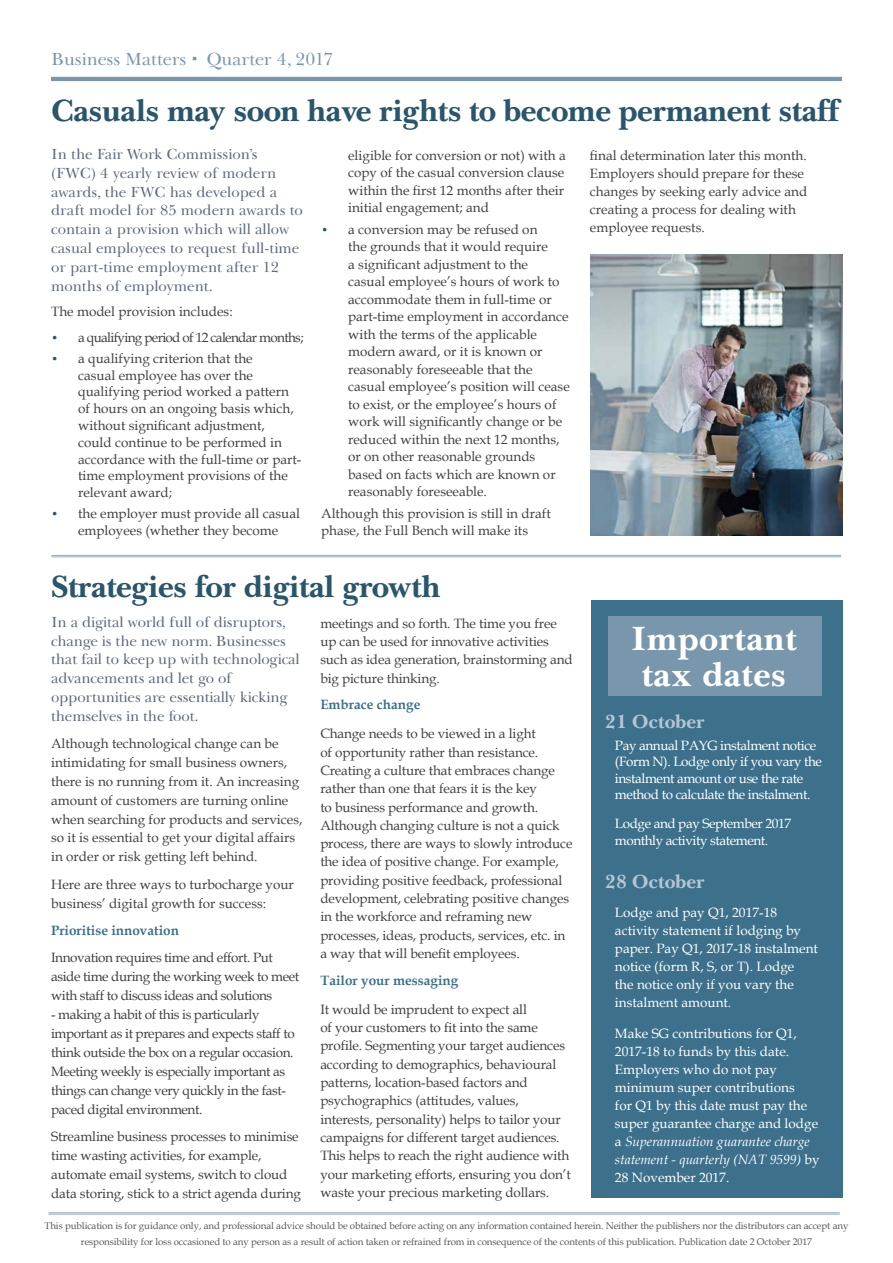
<style>
.page{position:relative;width:893px;height:1263px;background:#fff}
.page>*{position:absolute;margin:0;border:0;box-sizing:border-box;transform-origin:0 0}
.t1{font:700 34.5px/36px "Baskerville Cyr LT Std";letter-spacing:.01em;color:#fff;text-align:center}
.t2{font:700 31.5px "Baskerville Cyr LT Std";letter-spacing:-.02em;color:#2a566c}
.t3{font:700 19.5px "Baskerville Cyr LT Std";color:#b6c5d1}
.t4{font:18px "Baskerville Cyr LT Std Upright";letter-spacing:-.005em;color:#7897ac}
.t5{font:15px/18.9px "Baskerville Cyr LT Std Upright";letter-spacing:-.01em;color:#5d6a7a}
.t6{font:13.5px/18.3px "Book Antiqua";letter-spacing:-.01em;color:#414042}
.t7{font:13.5px/18px "Book Antiqua";color:#fff}
.t8{font:13.5px/18.9px "Book Antiqua";letter-spacing:-.03em;color:#414042}
.t9{font:13.5px/16.5px "Book Antiqua";letter-spacing:-.03em;color:#fff}
.t10{font:700 13.5px "Book Antiqua";color:#3c708b}
.t11{font:13.5px "Book Antiqua";letter-spacing:-.05em;color:#414042}
.t12{font:9.75px/15.9px "Book Antiqua";letter-spacing:-.01em;color:#58595b;text-align:center}
.s1{font-size:12px;color:#2a566c}
.s2{font-style:italic}
</style>
<div class="page">
<hr style="left:51px;top:77px;width:791px;height:4px;background:#7897ac">
<hr style="left:49px;top:1214px;width:790px;height:1px;background:#92acc5">
<hr style="left:49px;top:1212px;width:790px;height:1px;background:#92acc5">
<div style="left:591px;top:600px;width:252px;height:597px;background:#3c708b"></div>
<div style="left:608px;top:617px;width:214px;height:79px;background:#7897ac"></div>
<hr style="left:52px;top:556px;width:789px;height:1px;background:#92acc5">
<hr style="left:52px;top:555px;width:789px;height:1px;background:#92acc5">
<img style="left:591px;top:255px;width:252px;height:280px">
<h3 class="t4" style="left:51px;top:49px;width:284px">Business Matters Quarter 4, 2017</h3>
<h2 class="t2" style="left:51px;top:93px;width:790px">Casuals may soon have rights to become permanent staff</h2>
<p class="t5" style="left:51px;top:145px;width:253px">In the Fair Work Commission’s (FWC) 4 yearly review of modern awards, the FWC has developed a draft model for 85 modern awards to contain a provision which will allow casual employees to request full-time or part-time employment after 12 months of employment.</p>
<p class="t6" style="left:51px;top:302px;width:183px">The model provision includes:</p>
<p class="t11" style="left:51px;top:328px;width:254px"><span class="s1">•</span> a qualifying period of 12 calendar months;</p>
<p class="t6" style="left:78px;top:349px;width:225px;line-height:16.8px;text-indent:-27px"><span class="s1">•</span> a qualifying criterion that the<br>casual employee has over the qualifying period worked a pattern of hours on an ongoing basis which, without significant adjustment, could continue to be performed in accordance with the full-time or part&shy;time employment provisions of the relevant award;</p>
<p class="t6" style="left:51px;top:505px;width:250px;line-height:16.8px;text-align:center"><span class="s1">•</span> the employer must provide all casual employees (whether they become</p>
<p class="t6" style="left:348px;top:146px;width:219px;line-height:17.4px">eligible for conversion or not) with a copy of the casual conversion clause within the first 12 months after their initial engagement; and</p>
<p class="t6" style="left:348px;top:220px;width:223px;line-height:17.4px;text-indent:-27px"><span class="s1">•</span> a conversion may be refused on<br>the grounds that it would require<br>a significant adjustment to the<br>casual employee’s hours of work to accommodate them in full-time or part-time employment in accordance with the terms of the applicable modern award, or it is known or reasonably foreseeable that the casual employee’s position will cease to exist, or the employee’s hours of work will significantly change or be reduced within the next 12 months, or on other reasonable grounds based on facts which are known or reasonably foreseeable.</p>
<p class="t6" style="left:321px;top:504px;width:231px;line-height:17.4px">Although this provision is still in draft phase, the Full Bench will make its</p>
<p class="t6" style="left:590px;top:146px;width:219px">final determination later this month.<br>Employers should prepare for these changes by seeking early advice and creating a process for dealing with employee requests.</p>
<h2 class="t2" style="left:51px;top:569px;width:391px">Strategies for digital growth</h2>
<p class="t5" style="left:51px;top:613px;width:250px">In a digital world full of disruptors, change is the new norm. Businesses that fail to keep up with technological advancements and let go of opportunities are essentially kicking themselves in the foot.</p>
<p class="t6" style="left:51px;top:734px;width:253px;line-height:18.9px">Although technological change can be intimidating for small business owners, there is no running from it. An increasing amount of customers are turning online when searching for products and services, so it is essential to get your digital affairs in order or risk getting left behind.</p>
<p class="t6" style="left:51px;top:874px;width:244px;line-height:18.9px">Here are three ways to turbocharge your business’ digital growth for success:</p>
<p class="t10" style="left:51px;top:921px;width:129px">Prioritise innovation</p>
<p class="t8" style="left:51px;top:948px;width:250px">Innovation requires time and effort. Put aside time during the working week to meet with staff to discuss ideas and solutions</p>
<p class="t8" style="left:51px;top:1005px;width:245px">- making a habit of this is particularly important as it prepares and expects staff to think outside the box on a regular occasion.<br>Meeting weekly is especially important as things can change very quickly in the fast&shy;paced digital environment.</p>
<p class="t6" style="left:51px;top:1127px;width:251px;line-height:18.9px">Streamline business processes to minimise time wasting activities, for example, automate email systems, switch to cloud data storing, stick to a strict agenda during</p>
<p class="t6" style="left:320px;top:614px;width:254px">meetings and so forth. The time you free up can be used for innovative activities such as idea generation, brainstorming and big picture thinking.</p>
<p class="t10" style="left:320px;top:695px;width:102px">Embrace change</p>
<p class="t6" style="left:320px;top:724px;width:254px">Change needs to be viewed in a light<br>of opportunity rather than resistance.<br>Creating a culture that embraces change rather than one that fears it is the key<br>to business performance and growth.<br>Although changing culture is not a quick process, there are ways to slowly introduce the idea of positive change. For example, providing positive feedback, professional development, celebrating positive changes in the workforce and reframing new processes, ideas, products, services, etc. in a way that will benefit employees.</p>
<p class="t10" style="left:320px;top:971px;width:140px">Tailor your messaging</p>
<p class="t6" style="left:320px;top:1000px;width:252px">It would be imprudent to expect all<br>of your customers to fit into the same profile. Segmenting your target audiences according to demographics, behavioural patterns, location-based factors and psychographics (attitudes, values, interests, personality) helps to tailor your campaigns for different target audiences.<br>This helps to reach the right audience with your marketing efforts, ensuring you don’t waste your precious marketing dollars.</p>
<h1 class="t1" style="left:631px;top:621px;width:167px">Important tax dates</h1>
<h3 class="t3" style="left:605px;top:710px;width:101px">21 October</h3>
<p class="t9" style="left:615px;top:736px;width:209px">Pay annual PAYG instalment notice (Form N). Lodge only if you vary the instalment amount or use the rate method to calculate the instalment.</p>
<p class="t9" style="left:615px;top:815px;width:178px">Lodge and pay September 2017 monthly activity statement.</p>
<h3 class="t3" style="left:605px;top:871px;width:101px">28 October</h3>
<p class="t7" style="left:615px;top:903px;width:205px">Lodge and pay Q1, 2017-18 activity statement if lodging by paper. Pay Q1, 2017-18 instalment notice (form R, S, or T). Lodge<br>the notice only if you vary the instalment amount.</p>
<p class="t7" style="left:615px;top:1024px;width:206px">Make SG contributions for Q1,<br>2017-18 to funds by this date.<br>Employers who do not pay minimum super contributions<br>for Q1 by this date must pay the super guarantee charge and lodge a <span class="s2">Superannuation guarantee charge statement - quarterly (NAT 9599)</span> by<br>28 November 2017.</p>
<p class="t12" style="left:45px;top:1218px;width:805px">This publication is for guidance only, and professional advice should be obtained before acting on any information contained herein. Neither the publishers nor the distributors can accept any responsibility for loss occasioned to any person as a result of action taken or refrained from in consequence of the contents of this publication. Publication date 2 October 2017</p>
</div>
